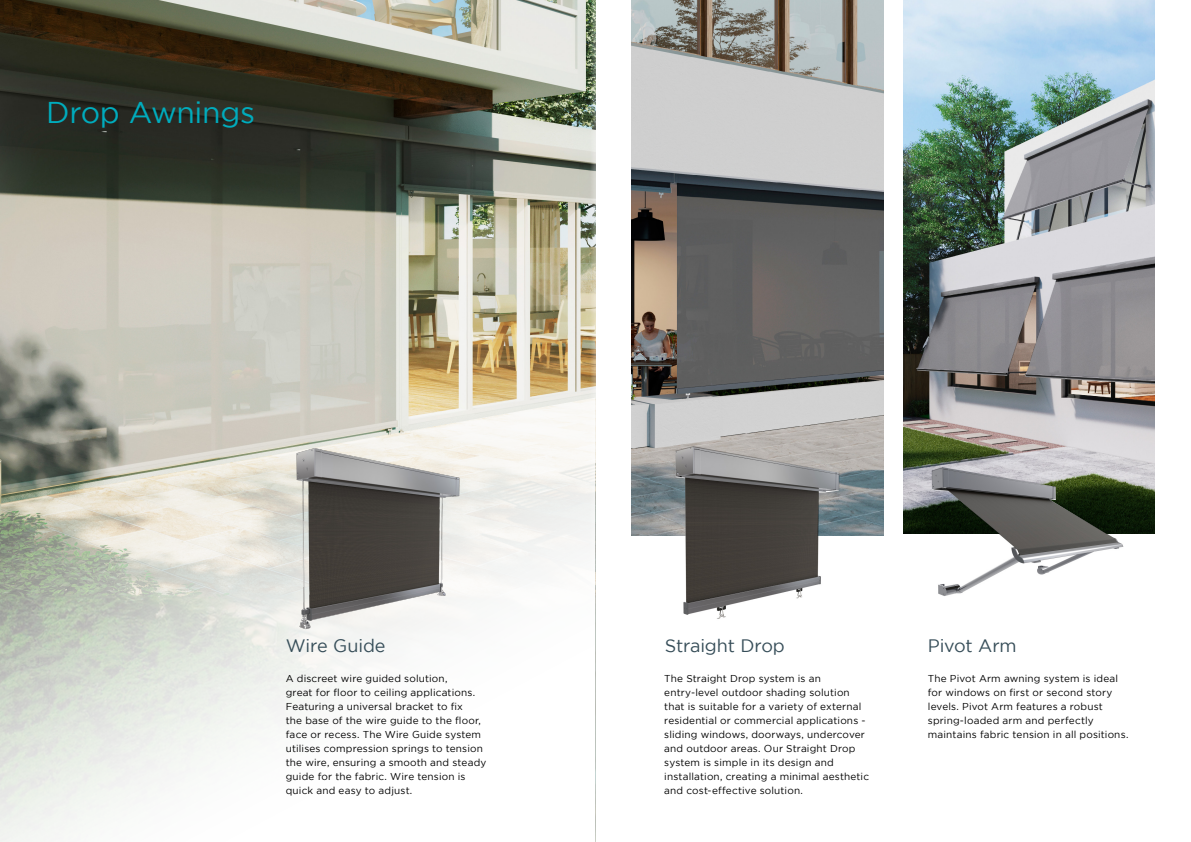
<style>
.page{position:relative;width:1191px;height:842px;background:#fff}
.page>*{position:absolute;margin:0;border:0;box-sizing:border-box;transform-origin:0 0}
.t1{font:30px "Gotham";letter-spacing:-.01em;color:#00acbd}
.t2{font:18px "Gotham";letter-spacing:-.01em;color:#374e59}
.t3{font:10px/14px "Gotham";letter-spacing:.015em;color:#000}
</style>
<div class="page">
<img style="left:0;top:0;width:595px;height:398px">
<svg style="left:0;top:398px;width:595px;height:444px"></svg>
<img style="left:903px;top:0;width:251px;height:534px">
<img style="left:631px;top:0;width:252px;height:535px">
<img style="left:923px;top:452px;width:202px;height:144px">
<img style="left:652px;top:436px;width:232px;height:183px">
<img style="left:259px;top:443px;width:263px;height:200px">
<h1 class="t1" style="left:46px;top:96px;width:210px">Drop Awnings</h1>
<h2 class="t2" style="left:286px;top:636px;width:101px">Wire Guide</h2>
<h2 class="t2" style="left:665px;top:636px;width:122px">Straight Drop</h2>
<h2 class="t2" style="left:928px;top:636px;width:90px">Pivot Arm</h2>
<p class="t3" style="left:286px;top:671px;width:202px">A discreet wire guided solution,<br>great for floor to ceiling applications.<br>Featuring a universal bracket to fix<br>the base of the wire guide to the floor, face or recess. The Wire Guide system utilises compression springs to tension the wire, ensuring a smooth and steady guide for the fabric. Wire tension is quick and easy to adjust.</p>
<p class="t3" style="left:664px;top:671px;width:206px">The Straight Drop system is an entry-level outdoor shading solution that is suitable for a variety of external residential or commercial applications - sliding windows, doorways, undercover and outdoor areas. Our Straight Drop system is simple in its design and installation, creating a minimal aesthetic and cost-effective solution.</p>
<p class="t3" style="left:928px;top:671px;width:202px">The Pivot Arm awning system is ideal for windows on first or second story levels. Pivot Arm features a robust spring-loaded arm and perfectly maintains fabric tension in all positions.</p>
</div>
